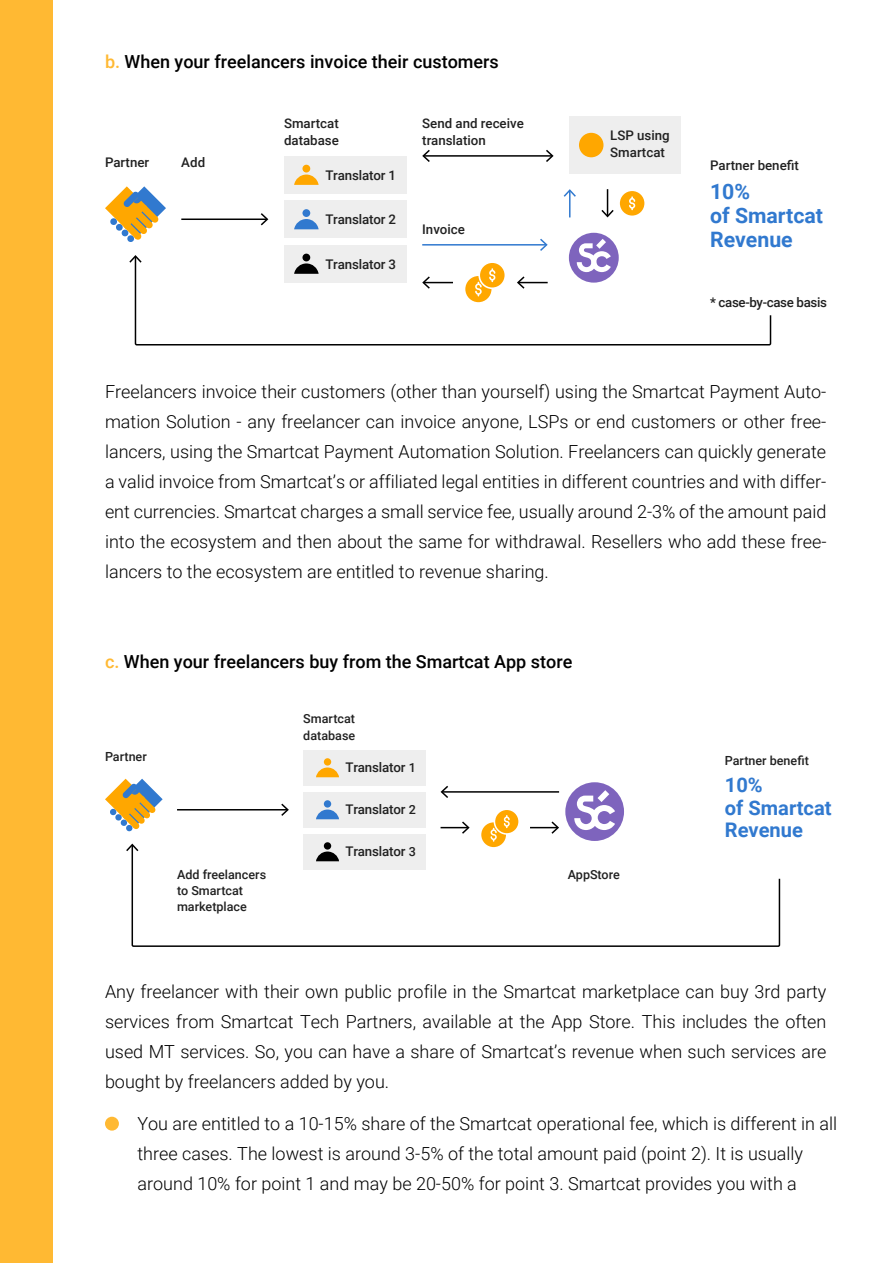
<style>
.page{position:relative;width:893px;height:1263px;background:#fff}
.page>*{position:absolute;margin:0;border:0;box-sizing:border-box;transform-origin:0 0}
.t1{font:700 21.3px/24px "Roboto";color:#3179cf}
.t2{font:700 20.1px/22.6px "Roboto";color:#3179cf}
.t3{font:300 18px/30px "Roboto";color:#000;text-align:justify}
.t4{font:500 18px "Roboto";color:#000}
.t5{font:500 13.35px/17.2px "Roboto";letter-spacing:-.005em;color:#212121}
.t6{font:500 13.35px "Roboto";letter-spacing:-.025em;color:#212121}
.t7{font:500 12.6px/16.4px "Roboto";color:#212121}
.s1{color:#ffb933}
.s2{font-size:12.6px}
</style>
<div class="page">
<div style="left:105px;top:1117px;width:14px;height:13px;background:#ffb933;border-radius:50%"></div>
<div style="left:0;top:0;width:52px;height:1263px;background:#ffb933"></div>
<div style="left:569px;top:116px;width:111px;height:58px;background:#eee"></div>
<div style="left:579px;top:133px;width:24px;height:24px;background:#ffa700;border-radius:50%"></div>
<hr style="left:181px;top:218px;width:86px;height:2px;background:#000">
<svg style="left:261px;top:213px;width:7px;height:12px"></svg>
<hr style="left:424px;top:155px;width:128px;height:2px;background:#000">
<svg style="left:422px;top:150px;width:8px;height:12px"></svg>
<svg style="left:546px;top:150px;width:8px;height:12px"></svg>
<div style="left:284px;top:156px;width:123px;height:38px;background:#eee"></div>
<div style="left:284px;top:200px;width:123px;height:38px;background:#eee"></div>
<div style="left:284px;top:245px;width:123px;height:38px;background:#eee"></div>
<div style="left:302px;top:165px;width:8px;height:7px;background:#ffa700;border-radius:50%"></div>
<svg style="left:294px;top:175px;width:25px;height:10px"></svg>
<div style="left:302px;top:209px;width:8px;height:8px;background:#3179cf;border-radius:50%"></div>
<svg style="left:294px;top:219px;width:25px;height:10px"></svg>
<svg style="left:134px;top:255px;width:638px;height:91px"></svg>
<svg style="left:129px;top:255px;width:13px;height:8px"></svg>
<svg style="left:105px;top:186px;width:61px;height:56px"></svg>
<div style="left:569px;top:233px;width:50px;height:50px;background:#7e64bd;border-radius:50%"></div>
<svg style="left:577px;top:239px;width:34px;height:33px"></svg>
<hr style="left:422px;top:244px;width:124px;height:2px;background:#3179cf">
<svg style="left:540px;top:239px;width:8px;height:12px"></svg>
<svg style="left:465px;top:263px;width:40px;height:39px"></svg>
<svg style="left:422px;top:276px;width:31px;height:13px"></svg>
<hr style="left:518px;top:282px;width:30px;height:1px;background:#000">
<svg style="left:517px;top:276px;width:7px;height:13px"></svg>
<svg style="left:564px;top:189px;width:12px;height:28px"></svg>
<svg style="left:601px;top:189px;width:13px;height:28px"></svg>
<svg style="left:620px;top:191px;width:24px;height:25px"></svg>
<svg style="left:131px;top:847px;width:650px;height:100px"></svg>
<svg style="left:126px;top:843px;width:12px;height:8px"></svg>
<hr style="left:177px;top:809px;width:110px;height:1px;background:#000">
<svg style="left:281px;top:804px;width:8px;height:12px"></svg>
<div style="left:303px;top:750px;width:123px;height:36px;background:#eee"></div>
<div style="left:303px;top:792px;width:123px;height:36px;background:#eee"></div>
<div style="left:303px;top:834px;width:123px;height:36px;background:#eee"></div>
<div style="left:324px;top:842px;width:7px;height:8px;background:#000;border-radius:50%"></div>
<svg style="left:316px;top:851px;width:23px;height:10px"></svg>
<div style="left:324px;top:800px;width:7px;height:7px;background:#3179cf;border-radius:50%"></div>
<svg style="left:316px;top:809px;width:23px;height:10px"></svg>
<div style="left:324px;top:758px;width:7px;height:7px;background:#ffa700;border-radius:50%"></div>
<svg style="left:316px;top:767px;width:23px;height:10px"></svg>
<svg style="left:105px;top:779px;width:58px;height:53px"></svg>
<hr style="left:442px;top:791px;width:117px;height:2px;background:#000">
<svg style="left:441px;top:786px;width:7px;height:12px"></svg>
<svg style="left:481px;top:810px;width:37px;height:37px"></svg>
<svg style="left:441px;top:821px;width:29px;height:13px"></svg>
<svg style="left:565px;top:782px;width:59px;height:59px"></svg>
<svg style="left:530px;top:821px;width:29px;height:13px"></svg>
<p class="t4" style="left:105px;top:49px;width:395px"><span class="s1">b.</span> When your freelancers invoice their customers</p>
<p class="t5" style="left:105px;top:153px;width:46px">Partner</p>
<p class="t5" style="left:284px;top:114px;width:56px">Smartcat database</p>
<p class="t5" style="left:422px;top:114px;width:103px">Send and receive translation</p>
<p class="t5" style="left:610px;top:126px;width:61px">LSP using<br>Smartcat</p>
<p class="t5" style="left:181px;top:153px;width:25px">Add</p>
<p class="t5" style="left:710px;top:156px;width:90px">Partner benefit</p>
<p class="t1" style="left:710px;top:178px;width:114px">10%<br>of Smartcat<br>Revenue</p>
<p class="t5" style="left:325px;top:166px;width:72px">Translator 1</p>
<p class="t5" style="left:325px;top:210px;width:72px">Translator 2</p>
<p class="t5" style="left:325px;top:255px;width:72px">Translator 3</p>
<p class="t5" style="left:422px;top:220px;width:44px">Invoice</p>
<p class="t6" style="left:710px;top:292px;width:118px">* case-by-case basis</p>
<p class="t3" style="left:105px;top:376px;width:723px">Freelancers invoice their customers (other than yourself) using the Smartcat Payment Auto&shy;mation Solution - any freelancer can invoice anyone, LSPs or end customers or other free&shy;lancers, using the Smartcat Payment Automation Solution. Freelancers can quickly generate a valid invoice from Smartcat’s or affiliated legal entities in different countries and with differ&shy;ent currencies. Smartcat charges a small service fee, usually around 2-3% of the amount paid into the ecosystem and then about the same for withdrawal. Resellers who add these free&shy;lancers to the ecosystem are entitled to revenue sharing.</p>
<p class="t4" style="left:105px;top:649px;width:469px"><span class="s1">c.</span> When your freelancers buy from the Smartcat App store</p>
<p class="t7" style="left:105px;top:748px;width:43px">Partner</p>
<p class="t7" style="left:303px;top:710px;width:53px">Smartcat database</p>
<p class="t5" style="left:345px;top:758px;width:72px">Translator <span class="s2">1</span></p>
<p class="t5" style="left:345px;top:800px;width:72px">Translator <span class="s2">2</span></p>
<p class="t5" style="left:345px;top:842px;width:72px">Translator <span class="s2">3</span></p>
<p class="t7" style="left:177px;top:866px;width:91px">Add freelancers to Smartcat marketplace</p>
<p class="t7" style="left:568px;top:866px;width:53px">AppStore</p>
<p class="t7" style="left:725px;top:752px;width:85px">Partner benefit</p>
<p class="t2" style="left:725px;top:773px;width:108px">10%<br>of Smartcat<br>Revenue</p>
<p class="t3" style="left:105px;top:976px;width:723px">Any freelancer with their own public profile in the Smartcat marketplace can buy 3rd party services from Smartcat Tech Partners, available at the App Store. This includes the often used MT services. So, you can have a share of Smartcat’s revenue when such services are bought by freelancers added by you.</p>
<p class="t3" style="left:137px;top:1108px;width:701px;text-align:left">You are entitled to a 10-15% share of the Smartcat operational fee, which is different in all three cases. The lowest is around 3-5% of the total amount paid (point 2). It is usually around 10% for point 1 and may be 20-50% for point 3. Smartcat provides you with a</p>
</div>
